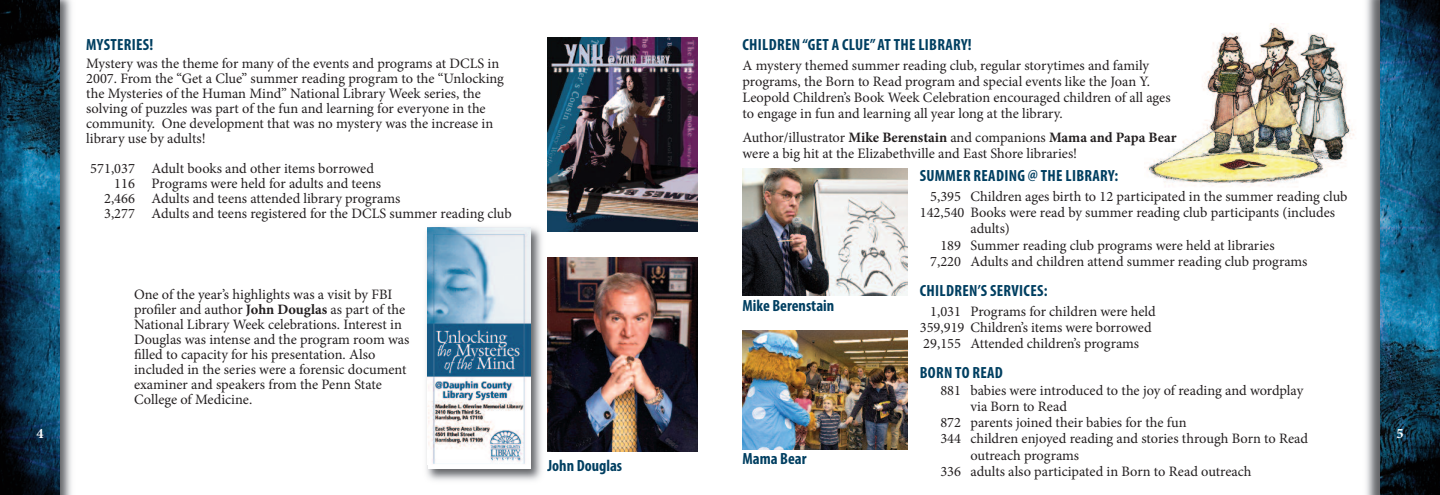
<style>
.page{position:relative;width:1440px;height:495px;background:#fff}
.page>*{position:absolute;margin:0;border:0;box-sizing:border-box;transform-origin:0 0}
.t1{font:700 condensed 16.25px "Myriad Pro";letter-spacing:.02em;color:#003f61}
.t2{font:700 condensed 16.25px "Myriad Pro";color:#003f61}
.t3{font:14.38px/15px "Minion Pro";color:#231f20}
.t4{font:700 14.38px "Minion Pro";color:#fff}
.s1{font-weight:700}
</style>
<div class="page">
<img style="left:1147px;top:24px;width:207px;height:163px">
<img style="left:1366px;top:0;width:14px;height:495px">
<img style="left:1380px;top:0;width:60px;height:495px">
<img style="left:742px;top:331px;width:166px;height:119px">
<img style="left:742px;top:169px;width:166px;height:127px">
<img style="left:60px;top:0;width:12px;height:495px">
<img style="left:0;top:0;width:60px;height:495px">
<img style="left:548px;top:38px;width:149px;height:193px">
<img style="left:548px;top:258px;width:150px;height:193px">
<img style="left:426px;top:227px;width:116px;height:254px">
<div style="left:428px;top:228px;width:103px;height:241px;background:#fff"></div>
<img style="left:428px;top:228px;width:103px;height:236px">
<p class="t4" style="left:36px;top:428px;width:9px">4</p>
<p class="t1" style="left:86px;top:39px;width:69px">MYSTERIES!</p>
<p class="t3" style="left:86px;top:58px;width:419px">mystery was the theme for many of the events and programs at DCLS in 2007. From the “Get a Clue” summer reading program to the “unlocking the mysteries of the human mind” national Library Week series, the solving of puzzles was part of the fun and learning for everyone in the community. one development that was no mystery was the increase in library use by adults!</p>
<p class="t3" style="left:90px;top:163px;width:285px">571,037 adult books and other items borrowed</p>
<p class="t3" style="left:114px;top:178px;width:268px">116 programs were held for adults and teens</p>
<p class="t3" style="left:104px;top:193px;width:298px">2,466 adults and teens attended library programs</p>
<p class="t3" style="left:104px;top:208px;width:409px">3,277 adults and teens registered for the DCLS summer reading club</p>
<p class="t3" style="left:134px;top:288px;width:277px">one of the year’s highlights was a visit by Fbi profiler and author <span class="s1">John Douglas</span> as part of the national Library Week celebrations. interest in Douglas was intense and the program room was filled to capacity for his presentation. also included in the series were a forensic document examiner and speakers from the penn State College of medicine.</p>
<p class="t2" style="left:548px;top:460px;width:76px">John Douglas</p>
<p class="t1" style="left:742px;top:39px;width:231px">CHILDREN “GET A CLUE”ATTHE LIBRARY!</p>
<p class="t3" style="left:742px;top:58px;width:430px;line-height:16.2px">a mystery themed summer reading club, regular storytimes and family programs, the born to read program and special events like the Joan y.<br>Leopold Children’s book Week Celebration encouraged children of all ages to engage in fun and learning all year long at the library.</p>
<p class="t3" style="left:742px;top:131px;width:436px;line-height:16.2px">author/illustrator <span class="s1">Mike Berenstain</span> and companions <span class="s1">Mama and Papa Bear </span>were a big hit at the elizabethville and east Shore libraries!</p>
<p class="t1" style="left:920px;top:170px;width:200px">SUMMER READING @ THE LIBRARY:</p>
<p class="t3" style="left:930px;top:190px;width:419px">5,395 Children ages birth to 12 participated in the summer reading club</p>
<p class="t3" style="left:920px;top:206px;width:417px">142,540 books were read by summer reading club participants (includes</p>
<p class="t3" style="left:970px;top:223px;width:41px">adults)</p>
<p class="t3" style="left:940px;top:239px;width:336px">189 Summer reading club programs were held at libraries</p>
<p class="t3" style="left:930px;top:255px;width:379px">7,220 adults and children attend summer reading club programs</p>
<p class="t1" style="left:920px;top:285px;width:129px">CHILDREN’S SERVICES:</p>
<p class="t3" style="left:920px;top:304px;width:237px;line-height:16.2px;text-indent:10px">1,031 programs for children were held<br>359,919 Children’s items were borrowed<br>29,155 attended children’s programs</p>
<p class="t1" style="left:920px;top:367px;width:85px">BORN TO READ</p>
<p class="t3" style="left:940px;top:384px;width:365px">881 babies were introduced to the joy of reading and wordplay</p>
<p class="t3" style="left:970px;top:400px;width:98px">via born to read</p>
<p class="t3" style="left:940px;top:416px;width:248px">872 parents joined their babies for the fun</p>
<p class="t3" style="left:940px;top:433px;width:369px">344 children enjoyed reading and stories through born to read</p>
<p class="t3" style="left:970px;top:449px;width:110px">outreach programs</p>
<p class="t3" style="left:940px;top:465px;width:313px">336 adults also participated in born to read outreach</p>
<p class="t2" style="left:742px;top:300px;width:93px">Mike Berenstain</p>
<p class="t2" style="left:742px;top:453px;width:66px">Mama Bear</p>
<p class="t4" style="left:1396px;top:428px;width:9px">5</p>
</div>
